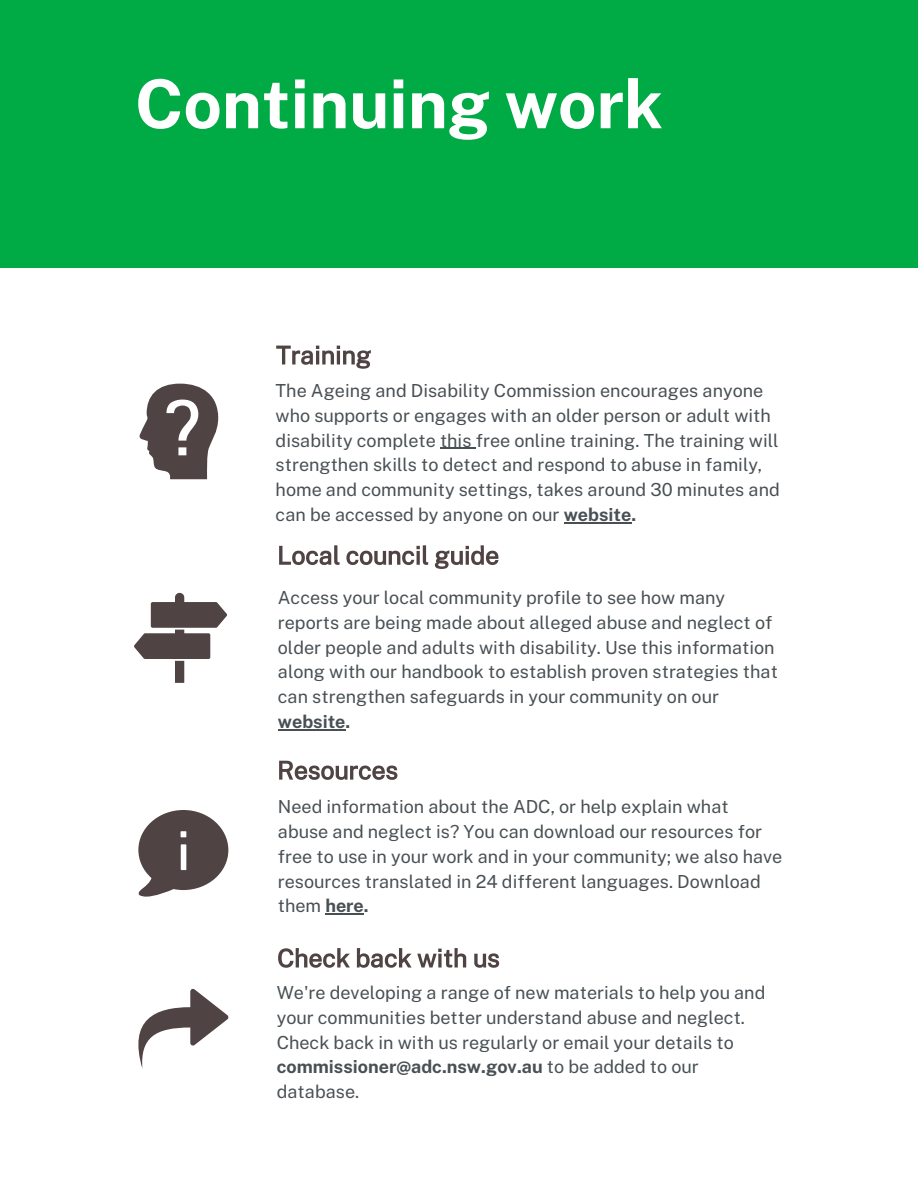
<style>
.page{position:relative;width:918px;height:1188px;background:#fff}
.page>*{position:absolute;margin:0;border:0;box-sizing:border-box;transform-origin:0 0}
.t1{font:700 67.5px "Public Sans";color:#fff}
.t2{font:18px/24.8px "Public Sans";color:#495054}
.t3{font:700 18px "Public Sans";color:#495054}
.s1{font-weight:700}
</style>
<div class="page">
<div style="left:0;top:0;width:918px;height:268px;background:#00aa45"></div>
<svg style="left:276px;top:346px;width:95px;height:23px"></svg>
<hr style="left:440px;top:448px;width:36px;height:1px;background:#495054">
<hr style="left:564px;top:522px;width:67px;height:1px;background:#495054">
<svg style="left:279px;top:545px;width:219px;height:24px"></svg>
<hr style="left:278px;top:729px;width:68px;height:1px;background:#495054">
<svg style="left:279px;top:761px;width:118px;height:19px"></svg>
<hr style="left:325px;top:913px;width:39px;height:2px;background:#495054">
<svg style="left:278px;top:948px;width:221px;height:20px"></svg>
<svg style="left:140px;top:384px;width:78px;height:95px"></svg>
<svg style="left:134px;top:593px;width:93px;height:90px"></svg>
<svg style="left:138px;top:810px;width:90px;height:87px"></svg>
<svg style="left:138px;top:989px;width:90px;height:80px"></svg>
<h1 class="t1" style="left:135px;top:55px;width:530px">Continuing work</h1>
<p class="t2" style="left:276px;top:377px;width:506px">The Ageing and Disability Commission encourages anyone who supports or engages with an older person or adult with disability complete this free online training. The training will strengthen skills to detect and respond to abuse in family, home and community settings, takes around 30 minutes and can be accessed by anyone on our <span class="s1">website.</span></p>
<p class="t2" style="left:278px;top:584px;width:502px">Access your local community profile to see how many reports are being made about alleged abuse and neglect of older people and adults with disability. Use this information along with our handbook to establish proven strategies that can strengthen safeguards in your community on our</p>
<p class="t3" style="left:278px;top:708px;width:74px">website.</p>
<p class="t2" style="left:278px;top:793px;width:506px">Need information about the ADC, or help explain what abuse and neglect is? You can download our resources for free to use in your work and in your community; we also have resources translated in 24 different languages. Download them <span class="s1">here.</span></p>
<p class="t2" style="left:277px;top:979px;width:490px">We're developing a range of new materials to help you and your communities better understand abuse and neglect.<br>Check back in with us regularly or email your details to <span class="s1">commissioner@adc.nsw.gov.au</span> to be added to our database.</p>
</div>
